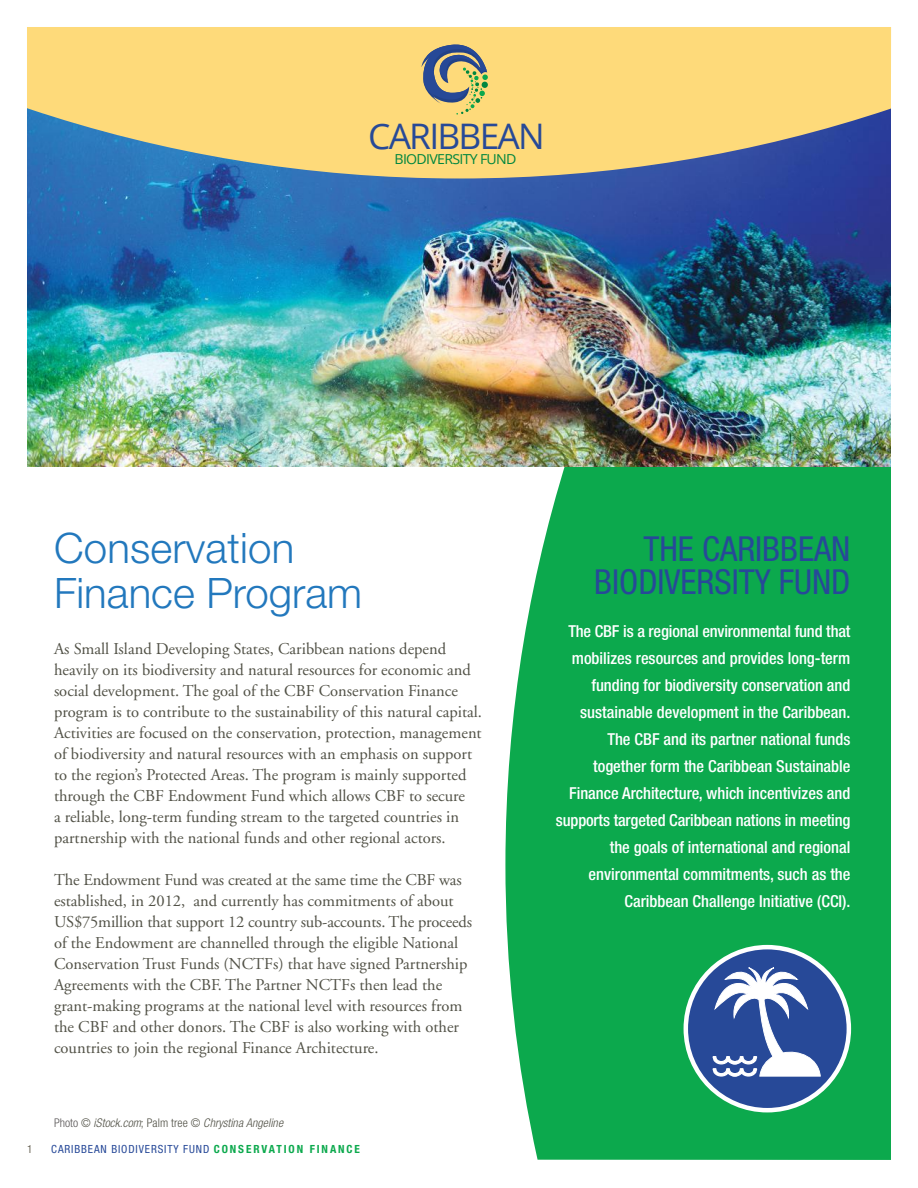
<style>
.page{position:relative;width:918px;height:1188px;background:#fff}
.page>*{position:absolute;margin:0;border:0;box-sizing:border-box;transform-origin:0 0}
.t1{font:300 42px/45px "Helvetica Neue LT Pro";color:#2278bd}
.t2{font:35.25px "Open Sans";letter-spacing:-.05em;color:#274997}
.t3{font:condensed 34.5px/33px "Helvetica Neue LT Pro";color:#274998;text-align:right}
.t4{font:16.5px/21px "Adobe Garamond";color:#515146}
.t5{font:500 condensed 16.5px/27px "Helvetica Neue LT Pro";color:#fff;text-align:right}
.t6{font:13.8px "Open Sans";letter-spacing:-.05em;color:#00863f}
.t7{font:italic 300 condensed 12px "Helvetica Neue LT Pro";letter-spacing:.005em;color:#515146}
.t8{font:condensed 11.25px "Helvetica Neue LT Pro";letter-spacing:.08em;color:#274998}
.t9{font:condensed 11.25px "Helvetica Neue LT Pro";color:#6f6b5d}
.s1{font-style:normal;color:#5a5758}
.s2{font-style:normal}
.s3{font-weight:700;color:#0ca94d}
</style>
<div class="page">
<div style="left:505px;top:467px;width:386px;height:693px;background:#0ca94d"></div>
<img style="left:27px;top:178px;width:864px;height:289px">
<svg style="left:27px;top:27px;width:864px;height:151px;background:#ddc682"></svg>
<svg style="left:421px;top:42px;width:67px;height:73px;background:#aaa67f"></svg>
<div style="left:686px;top:947px;width:163px;height:163px;background:#274998;border-radius:50%"></div>
<div style="left:684px;top:945px;width:167px;height:167px;border:4px solid #fff;border-radius:50%"></div>
<svg style="left:712px;top:968px;width:109px;height:109px"></svg>
<h2 class="t2" style="left:368px;top:112px;width:178px">CARIBBEAN</h2>
<p class="t6" style="left:395px;top:149px;width:124px">BIODIVERSITY FUND</p>
<h1 class="t1" style="left:54px;top:525px;width:310px">Conservation<br>Finance Program</h1>
<p class="t4" style="left:54px;top:638px;width:430px">As Small Island Developing States, Caribbean nations depend heavily on its biodiversity and natural resources for economic and social development. The goal of the CBF Conservation Finance program is to contribute to the sustainability of this natural capital.<br>Activities are focused on the conservation, protection, management of biodiversity and natural resources with an emphasis on support to the region’s Protected Areas. The program is mainly supported through the CBF Endowment Fund which allows CBF to secure<br>a reliable, long-term funding stream to the targeted countries in partnership with the national funds and other regional actors.</p>
<p class="t4" style="left:54px;top:869px;width:420px">The Endowment Fund was created at the same time the CBF was established, in 2012, and currently has commitments of about US$75million that support 12 country sub-accounts. The proceeds of the Endowment are channelled through the eligible National Conservation Trust Funds (NCTFs) that have signed Partnership Agreements with the CBF. The Partner NCTFs then lead the grant-making programs at the national level with resources from the CBF and other donors. The CBF is also working with other countries to join the regional Finance Architecture.</p>
<p class="t7" style="left:54px;top:1116px;width:231px"><span class="s1">Photo</span> <span class="s2">©</span> iStock.com<span class="s2">; Palm tree ©</span> Chrystina Angeline</p>
<p class="t9" style="left:27px;top:1142px;width:7px">1</p>
<p class="t8" style="left:51px;top:1142px;width:310px">CARIBBEAN BIODIVERSITY FUND <span class="s3">CONSERVATION FINANCE</span></p>
<h3 class="t3" style="left:594px;top:532px;width:258px">THE CARIBBEAN<br>BIODIVERSITY FUND</h3>
<p class="t5" style="left:556px;top:618px;width:296px">The CBF is a regional environmental fund that mobilizes resources and provides long-term funding for biodiversity conservation and sustainable development in the Caribbean.<br>The CBF and its partner national funds together form the Caribbean Sustainable Finance Architecture, which incentivizes and supports targeted Caribbean nations in meeting the goals of international and regional environmental commitments, such as the Caribbean Challenge Initiative (CCI).</p>
</div>
